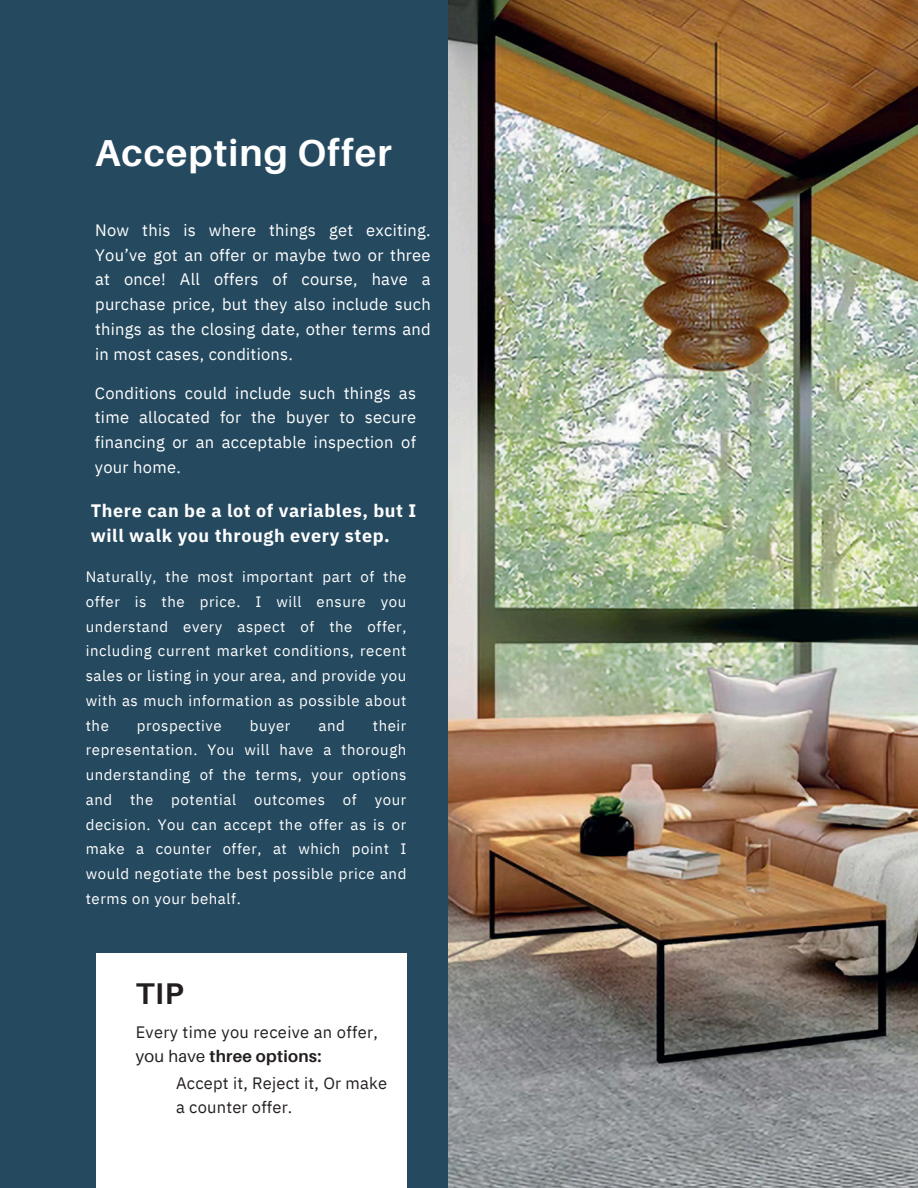
<style>
.page{position:relative;width:918px;height:1188px;background:#fff}
.page>*{position:absolute;margin:0;border:0;box-sizing:border-box;transform-origin:0 0}
.t1{font:700 37.5px "Aileron";letter-spacing:.03em;color:#fff}
.t2{font:700 30px "Aileron";color:#231f20}
.t3{font:700 18px/24.8px "IBM Plex Sans";letter-spacing:.035em;color:#fff}
.t4{font:16.5px/24.8px "IBM Plex Sans";letter-spacing:.015em;color:#fff;text-align:justify}
.t5{font:16.5px/24.8px "IBM Plex Sans";letter-spacing:.01em;color:#231f20}
.t6{font:15px/24.8px "IBM Plex Sans";letter-spacing:.04em;color:#fff;text-align:justify}
.s1{font-family:"Aileron"}
.s2{font-family:"Aileron";font-weight:700}
</style>
<div class="page">
<div style="left:0;top:0;width:470px;height:1188px;background:#25495f"></div>
<img style="left:448px;top:0;width:470px;height:1188px">
<div style="left:97px;top:954px;width:310px;height:234px;background:#fff"></div>
<h4 class="t1" style="left:95px;top:130px;width:298px">Accepting Offer</h4>
<h4 class="t4" style="left:95px;top:217px;width:337px">Now this is where things get exciting.<br>You’ve got an offer or maybe two or three at once! All offers of course, have a purchase price, but they also include such things as the closing date, other terms and in most cases, conditions.</h4>
<h2 class="t4" style="left:95px;top:380px;width:323px">Conditions could include such things as time allocated for the buyer to secure financing or an acceptable inspection of your home.</h2>
<h4 class="t3" style="left:91px;top:498px;width:327px">There can be a lot of variables, but I will walk you through every step.</h4>
<h4 class="t6" style="left:86px;top:564px;width:322px">Naturally, the most important part of the offer is the price. I will ensure you understand every aspect of the offer, including current market conditions, recent sales or listing in your area, and provide you with as much information as possible about the</h4>
<h4 class="t6" style="left:86px;top:713px;width:322px;text-indent:287px">their representation. You will have a thorough understanding of the terms, your options and the potential outcomes of your decision. You can accept the offer as is or make a counter offer, at which point I would negotiate the best possible price and terms on your behalf.</h4>
<h4 class="t6" style="left:137px;top:713px;width:86px">prospective</h4>
<h4 class="t6" style="left:250px;top:713px;width:42px">buyer</h4>
<h4 class="t6" style="left:318px;top:713px;width:28px">and</h4>
<p class="t2" style="left:136px;top:975px;width:49px">TIP</p>
<h3 class="t5" style="left:136px;top:1019px;width:244px">Every time you receive an offer, <span class="s1">you have</span> <span class="s2">three options:</span></h3>
<p class="t5" style="left:176px;top:1070px;width:212px">Accept it, Reject it, Or make a counter offer.</p>
</div>
